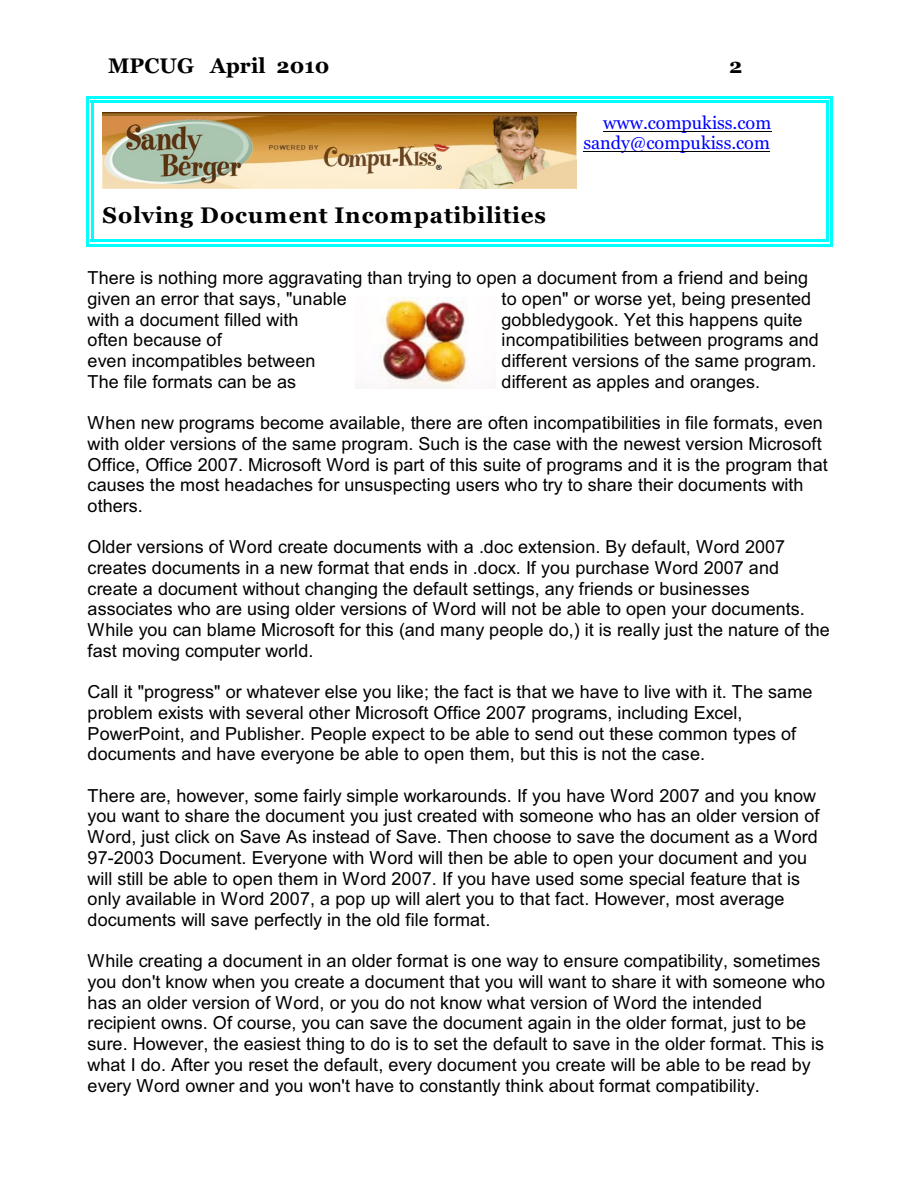
<style>
.page{position:relative;width:918px;height:1188px;background:#fff}
.page>*{position:absolute;margin:0;border:0;box-sizing:border-box;transform-origin:0 0}
.t1{font:700 22.35px "Georgia";letter-spacing:.04em;color:#000}
.t2{font:700 21px "Georgia";color:#000}
.t3{font:18px/20.7px "Arial";letter-spacing:.005em;color:#000}
.t4{font:18px/20.5px "Georgia";letter-spacing:.005em;color:#00f;text-align:right}
</style>
<div class="page">
<hr style="left:603px;top:131px;width:168px;height:1px;background:#000">
<hr style="left:583px;top:151px;width:187px;height:1px;background:#000">
<img style="left:103px;top:112px;width:474px;height:76px">
<hr style="left:91px;top:100px;width:2px;height:142px;background:#0ff">
<hr style="left:826px;top:100px;width:2px;height:142px;background:#0ff">
<hr style="left:91px;top:100px;width:737px;height:3px;background:#0ff">
<hr style="left:91px;top:240px;width:737px;height:2px;background:#0ff">
<hr style="left:86px;top:96px;width:3px;height:150px;background:#0ff">
<hr style="left:830px;top:96px;width:3px;height:150px;background:#0ff">
<hr style="left:86px;top:96px;width:746px;height:3px;background:#0ff">
<hr style="left:86px;top:244px;width:746px;height:3px;background:#0ff">
<img style="left:355px;top:298px;width:112px;height:91px">
<p class="t2" style="left:108px;top:57px;width:223px">MPCUG April 2010</p>
<p class="t2" style="left:729px;top:57px;width:15px">2</p>
<p class="t4" style="left:583px;top:114px;width:189px">www.compukiss.com sandy@compukiss.com</p>
<p class="t1" style="left:103px;top:206px;width:445px">Solving Document Incompatibilities</p>
<p class="t3" style="left:88px;top:269px;width:722px">There is nothing more aggravating than trying to open a document from a friend and being given an error that says, "unable</p>
<p class="t3" style="left:502px;top:290px;width:311px">to open" or worse yet, being presented</p>
<p class="t3" style="left:88px;top:311px;width:212px">with a document filled with</p>
<p class="t3" style="left:502px;top:311px;width:302px">gobbledygook. Yet this happens quite</p>
<p class="t3" style="left:88px;top:331px;width:136px">often because of</p>
<p class="t3" style="left:502px;top:331px;width:319px">incompatibilities between programs and</p>
<p class="t3" style="left:88px;top:352px;width:229px">even incompatibles between</p>
<p class="t3" style="left:502px;top:352px;width:316px">different versions of the same program.</p>
<p class="t3" style="left:88px;top:373px;width:210px">The file formats can be as</p>
<p class="t3" style="left:502px;top:373px;width:260px">different as apples and oranges.</p>
<p class="t3" style="left:88px;top:414px;width:742px">When new programs become available, there are often incompatibilities in file formats, even with older versions of the same program. Such is the case with the newest version Microsoft Office, Office 2007. Microsoft Word is part of this suite of programs and it is the program that causes the most headaches for unsuspecting users who try to share their documents with others.</p>
<p class="t3" style="left:88px;top:538px;width:744px">Older versions of Word create documents with a .doc extension. By default, Word 2007 creates documents in a new format that ends in .docx. If you purchase Word 2007 and create a document without changing the default settings, any friends or businesses associates who are using older versions of Word will not be able to open your documents.<br>While you can blame Microsoft for this (and many people do,) it is really just the nature of the fast moving computer world.</p>
<p class="t3" style="left:88px;top:683px;width:726px">Call it "progress" or whatever else you like; the fact is that we have to live with it. The same problem exists with several other Microsoft Office 2007 programs, including Excel, PowerPoint, and Publisher. People expect to be able to send out these common types of documents and have everyone be able to open them, but this is not the case.</p>
<p class="t3" style="left:88px;top:787px;width:733px">There are, however, some fairly simple workarounds. If you have Word 2007 and you know you want to share the document you just created with someone who has an older version of Word, just click on Save As instead of Save. Then choose to save the document as a Word 97-2003 Document. Everyone with Word will then be able to open your document and you will still be able to open them in Word 2007. If you have used some special feature that is only available in Word 2007, a pop up will alert you to that fact. However, most average documents will save perfectly in the old file format.</p>
<p class="t3" style="left:88px;top:952px;width:739px">While creating a document in an older format is one way to ensure compatibility, sometimes you don't know when you create a document that you will want to share it with someone who has an older version of Word, or you do not know what version of Word the intended recipient owns. Of course, you can save the document again in the older format, just to be sure. However, the easiest thing to do is to set the default to save in the older format. This is what I do. After you reset the default, every document you create will be able to be read by every Word owner and you won't have to constantly think about format compatibility.</p>
</div>
